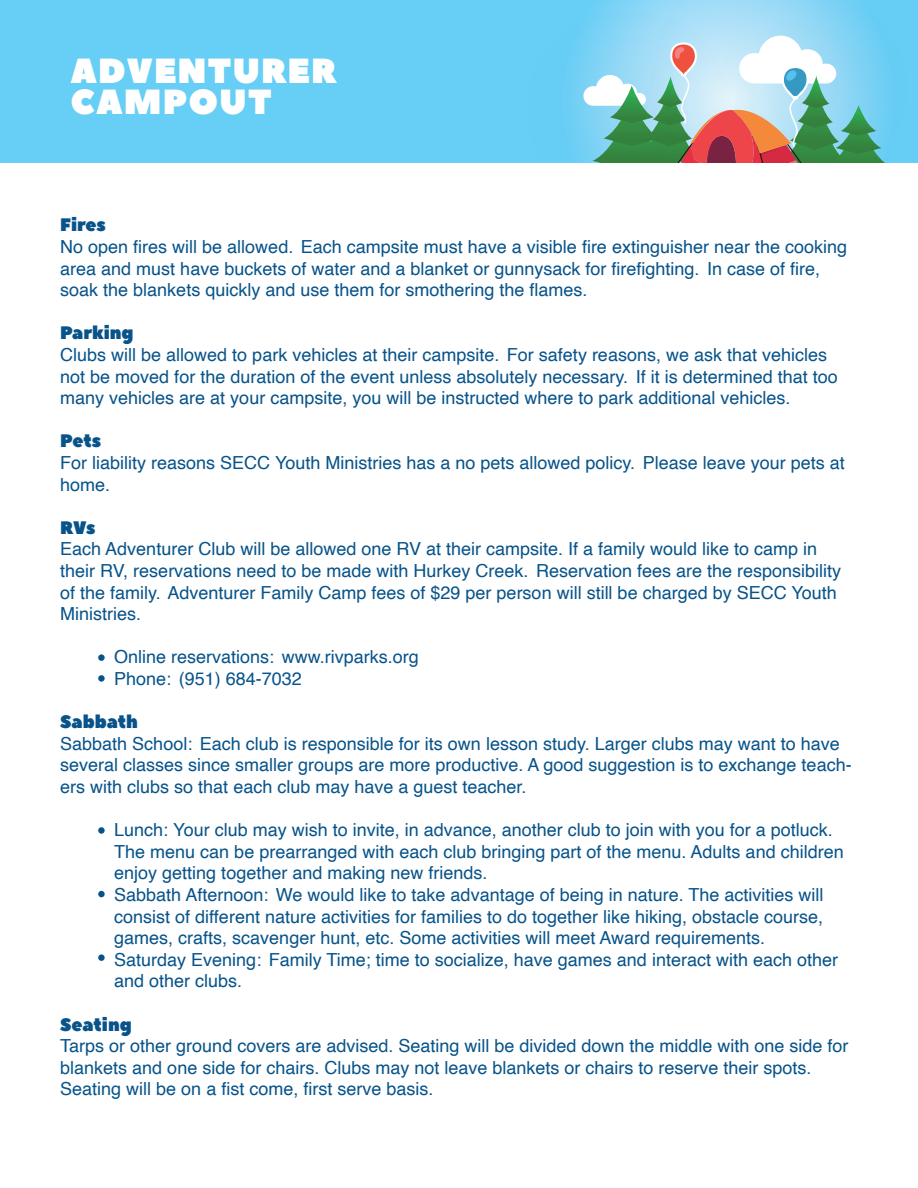
<style>
.page{position:relative;width:918px;height:1188px;background:#fff}
.page>*{position:absolute;margin:0;border:0;box-sizing:border-box;transform-origin:0 0}
.t1{font:34.65px/31px "Peace Sans";letter-spacing:.03em;color:#fff}
.t2{font:18px/21.6px "Helvetica";color:#07538a}
.t3{font:18px "Peace Sans";color:#07538a}
</style>
<div class="page">
<div style="left:0;top:0;width:918px;height:163px;background:#67cef5"></div>
<img style="left:796px;top:0;width:73px;height:36px">
<img style="left:574px;top:0;width:222px;height:153px">
<svg style="left:583px;top:36px;width:302px;height:127px;background:#9bbcb9"></svg>
<svg style="left:98px;top:827px;width:7px;height:7px"></svg>
<div style="left:98px;top:654px;width:7px;height:7px;background:#07538a;border-radius:50%"></div>
<svg style="left:98px;top:675px;width:7px;height:7px"></svg>
<div style="left:98px;top:891px;width:7px;height:6px;background:#07538a;border-radius:50%"></div>
<div style="left:98px;top:954px;width:7px;height:7px;background:#07538a;border-radius:50%"></div>
<h1 class="t1" style="left:70px;top:56px;width:268px">ADVENTURER<br>CAMPOUT</h1>
<p class="t3" style="left:60px;top:213px;width:47px">Fires</p>
<p class="t2" style="left:60px;top:236px;width:788px">No open fires will be allowed. Each campsite must have a visible fire extinguisher near the cooking area and must have buckets of water and a blanket or gunnysack for firefighting. In case of fire, soak the blankets quickly and use them for smothering the flames.</p>
<p class="t3" style="left:60px;top:321px;width:75px">Parking</p>
<p class="t2" style="left:60px;top:344px;width:779px">Clubs will be allowed to park vehicles at their campsite. For safety reasons, we ask that vehicles not be moved for the duration of the event unless absolutely necessary. If it is determined that too many vehicles are at your campsite, you will be instructed where to park additional vehicles.</p>
<p class="t3" style="left:60px;top:429px;width:42px">Pets</p>
<p class="t2" style="left:60px;top:452px;width:786px">For liability reasons SECC Youth Ministries has a no pets allowed policy. Please leave your pets at home.</p>
<p class="t3" style="left:60px;top:515px;width:37px">RVs</p>
<p class="t2" style="left:60px;top:539px;width:782px">Each Adventurer Club will be allowed one RV at their campsite. If a family would like to camp in their RV, reservations need to be made with Hurkey Creek. Reservation fees are the responsibility of the family. Adventurer Family Camp fees of $29 per person will still be charged by SECC Youth Ministries.</p>
<p class="t2" style="left:114px;top:647px;width:306px">Online reservations: www.rivparks.org<br>Phone: (951) 684-7032</p>
<p class="t3" style="left:60px;top:710px;width:79px">Sabbath</p>
<p class="t2" style="left:60px;top:733px;width:793px">Sabbath School: Each club is responsible for its own lesson study. Larger clubs may want to have several classes since smaller groups are more productive. A good suggestion is to exchange teach&shy;ers with clubs so that each club may have a guest teacher.</p>
<p class="t2" style="left:114px;top:820px;width:731px">Lunch: Your club may wish to invite, in advance, another club to join with you for a potluck.<br>The menu can be prearranged with each club bringing part of the menu. Adults and children enjoy getting together and making new friends.<br>Sabbath Afternoon: We would like to take advantage of being in nature. The activities will consist of different nature activities for families to do together like hiking, obstacle course, games, crafts, scavenger hunt, etc. Some activities will meet Award requirements.<br>Saturday Evening: Family Time; time to socialize, have games and interact with each other and other clubs.</p>
<p class="t3" style="left:60px;top:1012px;width:73px">Seating</p>
<p class="t2" style="left:60px;top:1036px;width:790px">Tarps or other ground covers are advised. Seating will be divided down the middle with one side for blankets and one side for chairs. Clubs may not leave blankets or chairs to reserve their spots.<br>Seating will be on a fist come, first serve basis.</p>
</div>
